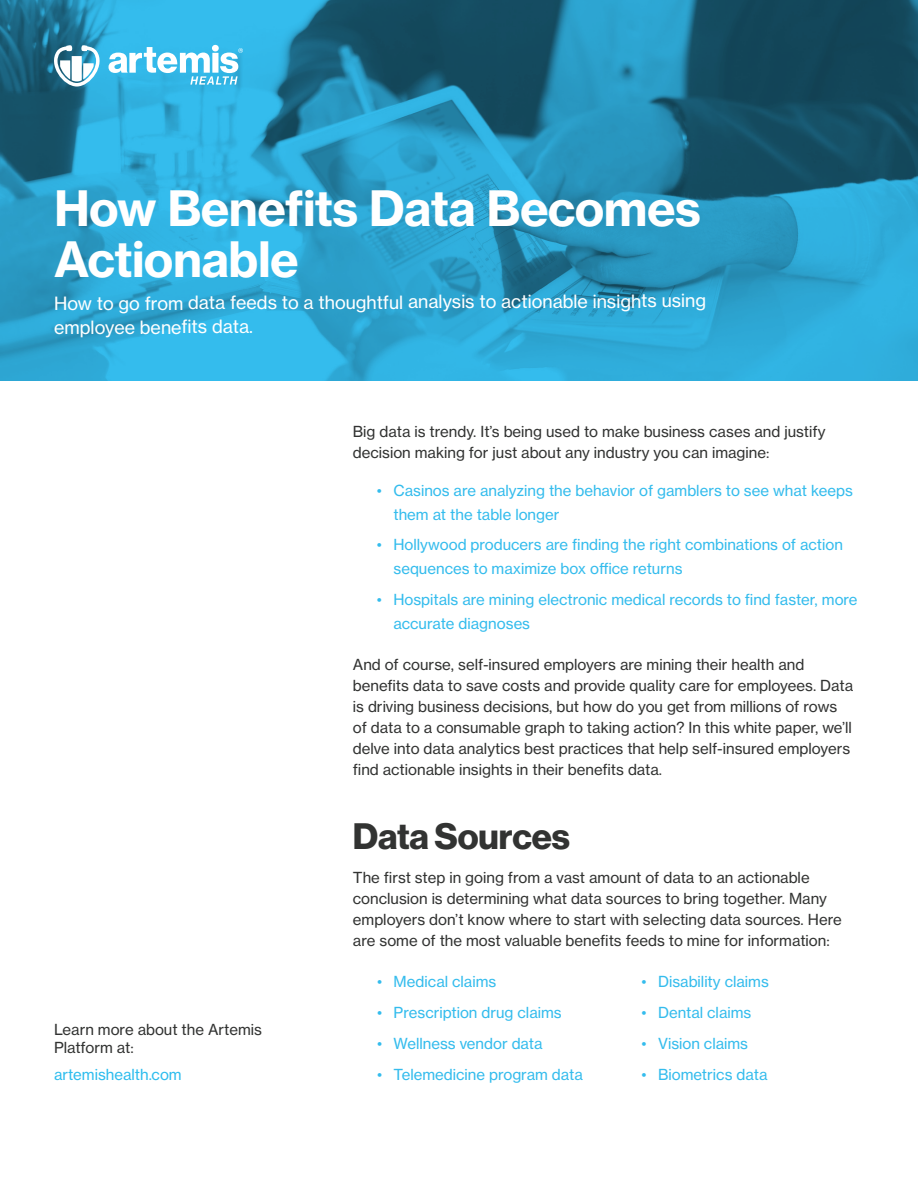
<style>
.page{position:relative;width:918px;height:1188px;background:#fff}
.page>*{position:absolute;margin:0;border:0;box-sizing:border-box;transform-origin:0 0}
.t1{font:700 48px/51px "Haas Grot Text R 75";letter-spacing:-.015em;color:#fff}
.t2{font:700 36px "Haas Grot Disp R 75";letter-spacing:-.005em;color:#323332}
.t3{font:18px/25px "Haas Grot Text R 55 Roman";letter-spacing:-.005em;color:#fff}
.t4{font:15px/21px "Haas Grot Text R 55 Roman";color:#323332}
.t5{font:15px/24px "Haas Grot Text R 55 Roman";color:#34bced}
.t6{font:15px "Haas Grot Text R 55 Roman";color:#2ebdee}
</style>
<div class="page">
<img style="left:0;top:0;width:918px;height:380px">
<svg style="left:47px;top:45px;width:196px;height:42px"></svg>
<p class="t1" style="left:54px;top:183px;width:648px">How Benefits Data Becomes<br>Actionable</p>
<p class="t3" style="left:54px;top:289px;width:654px">How to go from data feeds to a thoughtful analysis to actionable insights using employee benefits data.</p>
<p class="t4" style="left:353px;top:421px;width:474px">Big data is trendy. It’s being used to make business cases and justify decision making for just about any industry you can imagine:</p>
<p class="t5" style="left:393px;top:478px;width:461px;text-indent:-16px">• Casinos are analyzing the behavior of gamblers to see what keeps them at the table longer</p>
<p class="t5" style="left:393px;top:533px;width:451px;text-indent:-16px">• Hollywood producers are finding the right combinations of action sequences to maximize box office returns</p>
<p class="t5" style="left:393px;top:588px;width:466px;text-indent:-16px">• Hospitals are mining electronic medical records to find faster, more accurate diagnoses</p>
<p class="t4" style="left:353px;top:654px;width:502px">And of course, self-insured employers are mining their health and benefits data to save costs and provide quality care for employees. Data is driving business decisions, but how do you get from millions of rows of data to a consumable graph to taking action? In this white paper, we’ll delve into data analytics best practices that help self-insured employers find actionable insights in their benefits data.</p>
<p class="t4" style="left:54px;top:1020px;width:210px;line-height:18px">Learn more about the Artemis<br>Platform at:</p>
<p class="t6" style="left:54px;top:1065px;width:129px">artemishealth.com</p>
<p class="t2" style="left:353px;top:815px;width:219px">Data Sources</p>
<p class="t4" style="left:353px;top:867px;width:490px">The first step in going from a vast amount of data to an actionable conclusion is determining what data sources to bring together. Many employers don’t know where to start with selecting data sources. Here are some of the most valuable benefits feeds to mine for information:</p>
<p class="t5" style="left:377px;top:970px;width:121px">• Medical claims</p>
<p class="t5" style="left:377px;top:1001px;width:186px">• Prescription drug claims</p>
<p class="t5" style="left:377px;top:1031px;width:167px">• Wellness vendor data</p>
<p class="t5" style="left:377px;top:1062px;width:207px">• Telemedicine program data</p>
<p class="t5" style="left:642px;top:970px;width:129px">• Disability claims</p>
<p class="t5" style="left:642px;top:1001px;width:111px">• Dental claims</p>
<p class="t5" style="left:642px;top:1031px;width:108px">• Vision claims</p>
<p class="t5" style="left:642px;top:1062px;width:127px">• Biometrics data</p>
</div>
